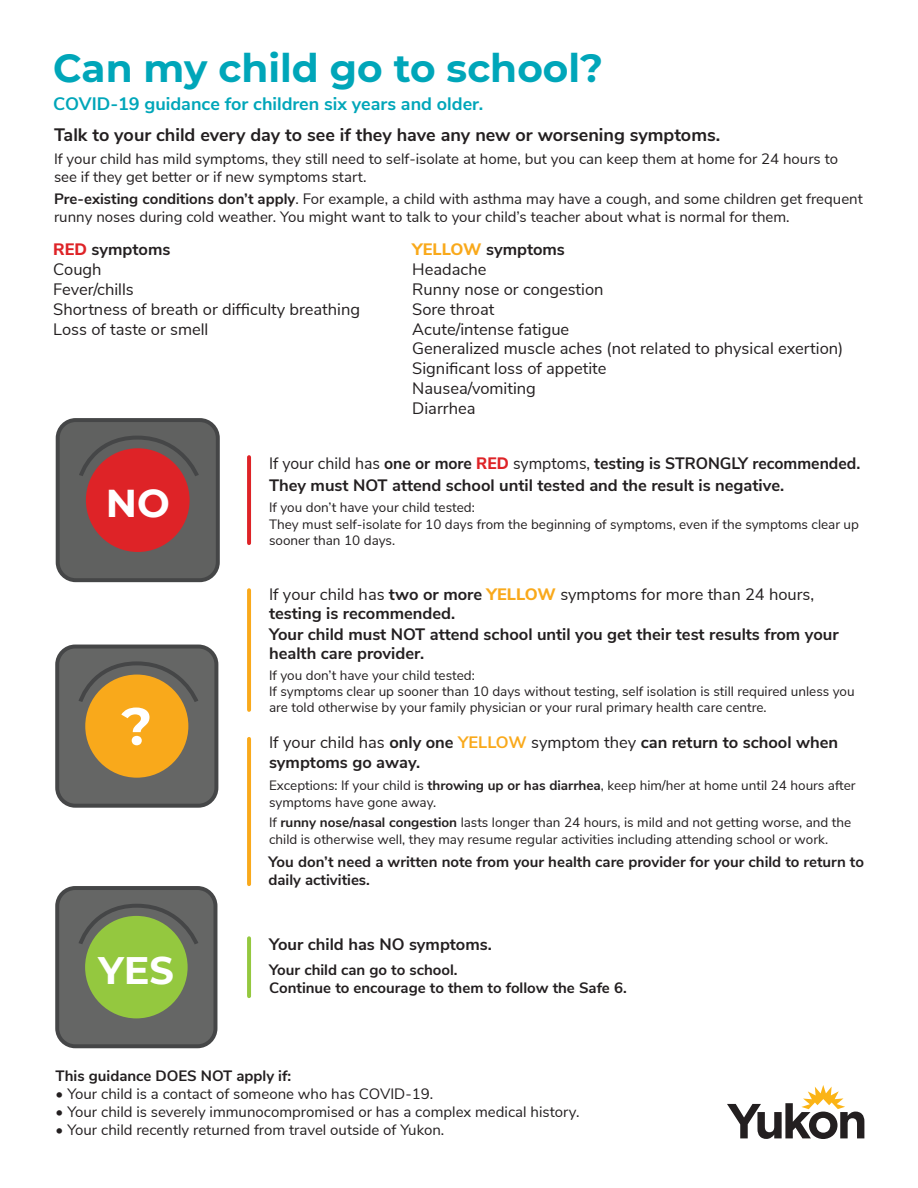
<style>
.page{position:relative;width:918px;height:1188px;background:#fff}
.page>*{position:absolute;margin:0;border:0;box-sizing:border-box;transform-origin:0 0}
.t1{font:700 52.5px "Montserrat";color:#fff}
.t2{font:700 39px "Montserrat";color:#00a6b9}
.t3{font:700 38.7px "Montserrat";color:#fff}
.t4{font:700 38.25px "Montserrat";color:#fff}
.t5{font:700 18px "Nunito Sans";color:#231f20}
.t6{font:700 18px "Nunito Sans";color:#00a6b9}
.t7{font:16.5px/19.8px "Nunito Sans";color:#231f20}
.t8{font:700 16.5px/19.8px "Nunito Sans";color:#231f20}
.t9{font:700 16.5px "Nunito Sans";color:#231f20;scale:.96 1}
.t10{font:15px/18px "Nunito Sans";color:#231f20}
.t11{font:700 15px/18px "Nunito Sans";color:#231f20}
.t12{font:13.5px/16.2px "Nunito Sans";color:#231f20}
.s1{font-weight:700}
.s2{font-weight:800;color:#de2327}
.s3{font-weight:800;color:#f9a91b}
.s4{font-weight:400}
.s5{color:#f9a91b}
</style>
<div class="page">
<svg style="left:727px;top:1085px;width:137px;height:54px"></svg>
<svg style="left:247px;top:590px;width:4px;height:120px"></svg>
<svg style="left:247px;top:739px;width:4px;height:145px"></svg>
<svg style="left:247px;top:457px;width:4px;height:86px"></svg>
<div style="left:58px;top:420px;width:160px;height:160px;background:#606160;border-radius:18px"></div>
<div style="left:56px;top:418px;width:164px;height:164px;border:4px solid #454647;border-radius:18px"></div>
<div style="left:86px;top:448px;width:104px;height:104px;background:#de2327;border-radius:50%"></div>
<svg style="left:79px;top:435px;width:120px;height:45px"></svg>
<div style="left:57px;top:647px;width:159px;height:159px;background:#656665;border-radius:18px"></div>
<div style="left:55px;top:645px;width:163px;height:163px;border:4px solid #454647;border-radius:18px"></div>
<div style="left:85px;top:675px;width:103px;height:103px;background:#f9a91b;border-radius:50%"></div>
<svg style="left:78px;top:661px;width:120px;height:44px"></svg>
<div style="left:57px;top:888px;width:158px;height:158px;background:#656665;border-radius:18px"></div>
<div style="left:55px;top:886px;width:162px;height:162px;border:4px solid #454647;border-radius:18px"></div>
<div style="left:85px;top:916px;width:103px;height:102px;background:#94c83f;border-radius:50%"></div>
<svg style="left:79px;top:904px;width:119px;height:44px"></svg>
<hr style="left:247px;top:938px;width:4px;height:58px;background:#94c83f">
<h2 class="t2" style="left:53px;top:40px;width:552px">Can my child go to school?</h2>
<h3 class="t6" style="left:53px;top:91px;width:431px">COVID-19 guidance for children six years and older.</h3>
<h3 class="t5" style="left:54px;top:122px;width:668px">Talk to your child every day to see if they have any new or worsening symptoms.</h3>
<p class="t10" style="left:54px;top:148px;width:786px">If your child has mild symptoms, they still need to self-isolate at home, but you can keep them at home for 24 hours to see if they get better or if new symptoms start.</p>
<p class="t10" style="left:54px;top:189px;width:810px"><span class="s1">Pre-existing conditions don’t apply</span>. For example, a child with asthma may have a cough, and some children get frequent runny noses during cold weather. You might want to talk to your child’s teacher about what is normal for them.</p>
<p class="t7" style="left:53px;top:239px;width:308px"><span class="s2">RED</span> <span class="s1">symptoms<br></span>Cough<br>Fever/chills<br>Shortness of breath or difficulty breathing<br>Loss of taste or smell</p>
<p class="t7" style="left:412px;top:239px;width:433px"><span class="s3">YELLOW</span> <span class="s1">symptoms<br></span>Headache<br>Runny nose or congestion<br>Sore throat<br>Acute/intense fatigue<br>Generalized muscle aches (not related to physical exertion)<br>Significant loss of appetite<br>Nausea/vomiting<br>Diarrhea</p>
<h3 class="t3" style="left:106px;top:475px;width:66px">NO</h3>
<h1 class="t1" style="left:121px;top:688px;width:32px">?</h1>
<p class="t9" style="left:269px;top:451px;width:617px"><span class="s4">If your child has</span> one or more <span class="s2">RED</span> <span class="s4">symptoms,</span> testing is STRONGLY recommended.</p>
<p class="t12" style="left:269px;top:499px;width:592px">If you don’t have your child tested:<br>They must self-isolate for 10 days from the beginning of symptoms, even if the symptoms clear up sooner than 10 days.</p>
<p class="t8" style="left:269px;top:474px;width:517px">They must NOT attend school until tested and the result is negative.</p>
<p class="t7" style="left:269px;top:583px;width:547px">If your child has <span class="s1">two or more</span> <span class="s3">YELLOW</span> symptoms for more than 24 hours, <span class="s1">testing is recommended.</span></p>
<p class="t8" style="left:269px;top:623px;width:571px">Your child must NOT attend school until you get their test results from your health care provider.</p>
<p class="t12" style="left:269px;top:666px;width:587px">If you don’t have your child tested:<br>If symptoms clear up sooner than 10 days without testing, self isolation is still required unless you are told otherwise by your family physician or your rural primary health care centre.</p>
<p class="t8" style="left:269px;top:731px;width:571px"><span class="s4">If your child has</span> only one <span class="s5">YELLOW</span> <span class="s4">symptom they</span> can return to school when symptoms go away.</p>
<p class="t12" style="left:269px;top:777px;width:588px">Exceptions: If your child is <span class="s1">throwing up or has diarrhea</span>, keep him/her at home until 24 hours after symptoms have gone away.</p>
<p class="t12" style="left:269px;top:814px;width:584px">If <span class="s1">runny nose/nasal congestion</span> lasts longer than 24 hours, is mild and not getting worse, and the child is otherwise well, they may resume regular activities including attending school or work.</p>
<p class="t11" style="left:268px;top:852px;width:597px">You don’t need a written note from your health care provider for your child to return to daily activities.</p>
<p class="t8" style="left:269px;top:933px;width:224px">Your child has NO symptoms.</p>
<h3 class="t4" style="left:98px;top:943px;width:77px">YES</h3>
<p class="t11" style="left:269px;top:960px;width:359px">Your child can go to school.<br>Continue to encourage to them to follow the Safe 6.</p>
<p class="t11" style="left:56px;top:1066px;width:237px">This guidance DOES NOT apply if:</p>
<p class="t10" style="left:56px;top:1083px;width:379px">• Your child is a contact of someone who has COVID-19.</p>
<p class="t10" style="left:56px;top:1101px;width:525px">• Your child is severely immunocompromised or has a complex medical history.</p>
<p class="t10" style="left:56px;top:1119px;width:390px">• Your child recently returned from travel outside of Yukon.</p>
</div>
